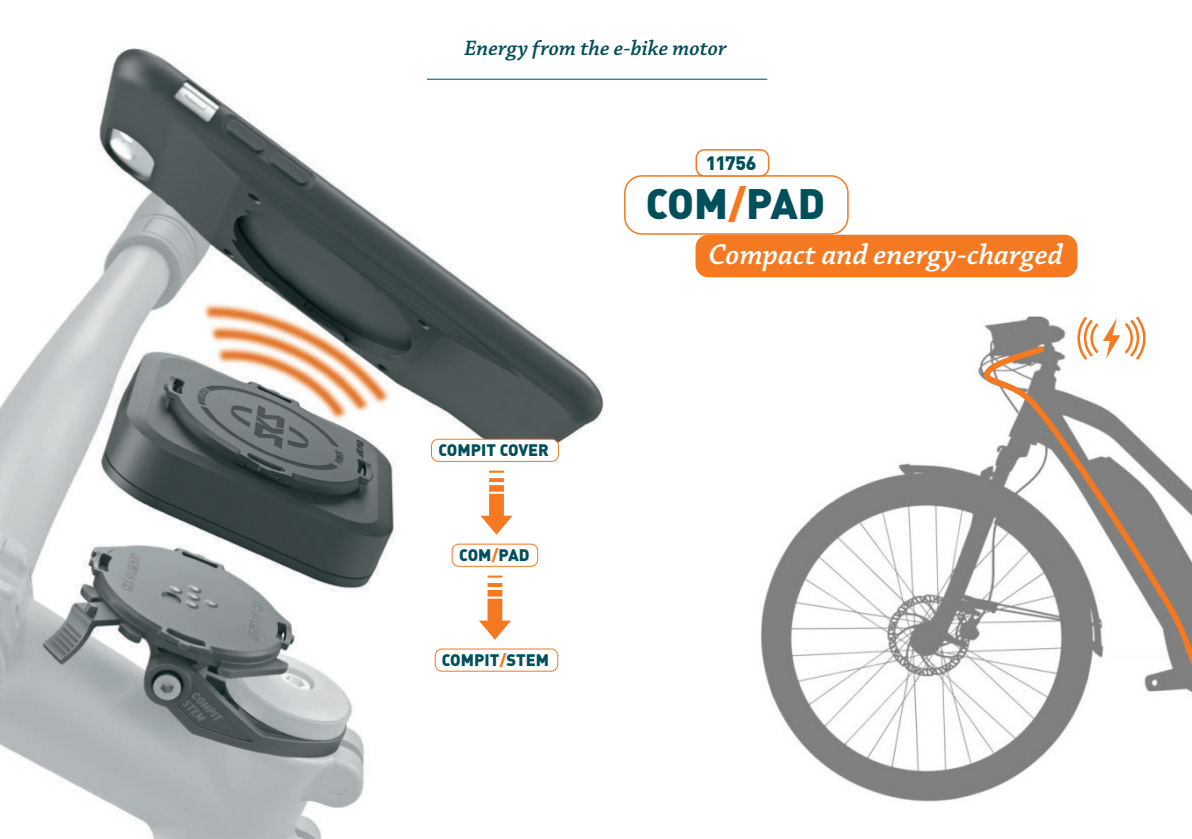
<style>
.page{position:relative;width:1192px;height:839px;background:#fff}
.page>*{position:absolute;margin:0;border:0;box-sizing:border-box;transform-origin:0 0}
.t1{font:42px "DIN Black Alternate";letter-spacing:-.02em;color:#004f5a}
.t2{font:italic 600 30px "Chaparral Pro";color:#fff}
.t3{font:italic 600 22px "Chaparral Pro";color:#004f5a}
.t4{font:900 19.2px "DIN";letter-spacing:-.035em;color:#004f5a}
.t5{font:16.4px "DIN Black Alternate";color:#004f5a}
.s1{color:#f47921}
</style>
<div class="page">
<img style="left:0;top:48px;width:623px;height:790px">
<div style="left:695px;top:235px;width:382px;height:42px;background:#f47921;border-radius:13px"></div>
<div style="left:624px;top:175px;width:224px;height:60px;border:2px solid #f47921;border-radius:17px"></div>
<hr style="left:427px;top:79px;width:340px;height:1px;background:#004f5a">
<svg style="left:760px;top:316px;width:320px;height:486px"></svg>
<svg style="left:978px;top:341px;width:213px;height:363px"></svg>
<svg style="left:1076px;top:316px;width:70px;height:47px"></svg>
<div style="left:452px;top:544px;width:85px;height:22px;background:#fff;border-radius:7px"></div>
<div style="left:452px;top:543px;width:86px;height:23px;border:1px solid #f47921;border-radius:7px"></div>
<div style="left:431px;top:439px;width:127px;height:22px;background:#fff;border-radius:7px"></div>
<div style="left:431px;top:439px;width:127px;height:22px;border:1px solid #f47921;border-radius:7px"></div>
<div style="left:435px;top:649px;width:122px;height:22px;background:#fff;border-radius:7px"></div>
<div style="left:435px;top:648px;width:123px;height:23px;border:1px solid #f47921;border-radius:7px"></div>
<svg style="left:480px;top:470px;width:32px;height:65px"></svg>
<svg style="left:479px;top:575px;width:32px;height:64px"></svg>
<div style="left:695px;top:149px;width:74px;height:28px;border:2px solid #f47921;border-radius:8px"></div>
<h3 class="t3" style="left:464px;top:39px;width:264px">Energy from the e-bike motor</h3>
<p class="t4" style="left:705px;top:155px;width:52px">11756</p>
<h1 class="t1" style="left:646px;top:186px;width:181px">COM<span class="s1">/</span>PAD</h1>
<p class="t5" style="left:438px;top:443px;width:112px">COMPIT COVER</p>
<p class="t5" style="left:459px;top:547px;width:72px">COM<span class="s1">/</span>PAD</p>
<p class="t5" style="left:442px;top:652px;width:109px">COMPIT<span class="s1">/</span>STEM</p>
<h2 class="t2" style="left:708px;top:243px;width:356px">Compact and energy-charged</h2>
</div>
